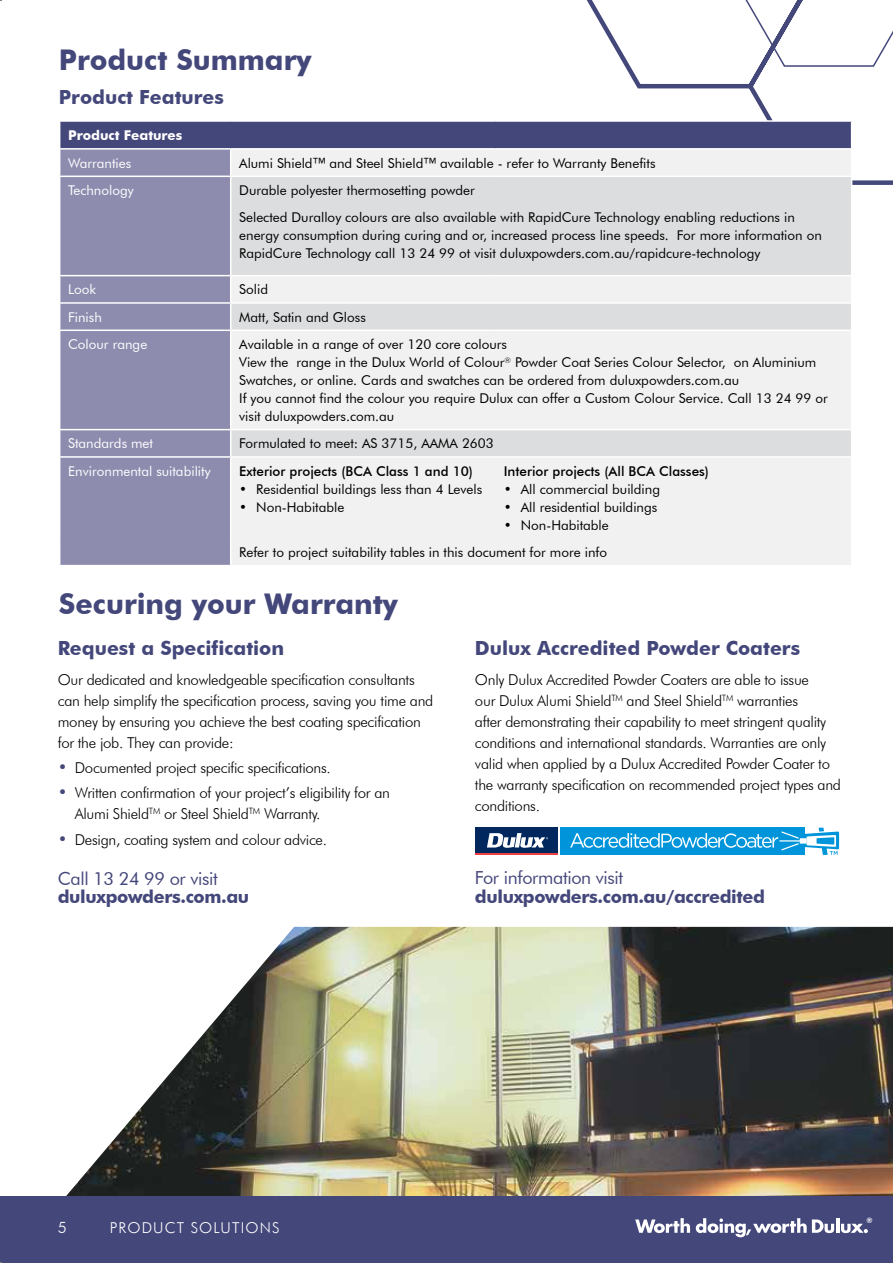
<style>
.page{position:relative;width:893px;height:1263px;background:#fff}
.page>*{position:absolute;margin:0;border:0;box-sizing:border-box;transform-origin:0 0}
.t1{font:700 28.5px "Futura BT";color:#44477a}
.t2{font:700 19.5px "Futura BT";color:#44477a}
.t3{font:700 18px "Futura BT";letter-spacing:-.02em;color:#44477a}
.t4{font:18px "Futura BT";letter-spacing:-.02em;color:#44477a}
.t5{font:300 15.75px "Futura BT";color:#fff}
.t6{font:300 15px/21px "Futura BT";letter-spacing:-.02em;color:#000}
.t7{font:300 15px "Futura BT";letter-spacing:.075em;color:#fff}
.t8{font:13.5px/18px "Futura BT";color:#000}
.t9{font:13.5px "Futura BT";color:#fff}
.t10{font:500 13.5px "Futura BT";color:#000}
.t11{font:700 13.5px "Futura BT";color:#fff}
.t12{font:700 7.35px "Futura BT";color:#fff}
.s1{font-family:"Futura"}
.s2{font-weight:700;font-size:16.5px;color:#44477a}
</style>
<div class="page">
<img style="left:58px;top:927px;width:835px;height:270px">
<svg style="left:586px;top:0;width:307px;height:185px"></svg>
<div style="left:0;top:1197px;width:893px;height:66px;background:#44477a"></div>
<div style="left:60px;top:121px;width:792px;height:28px;background:#44477a"></div>
<svg style="left:60px;top:150px;width:170px;height:415px;background:#9291b2"></svg>
<div style="left:232px;top:150px;width:619px;height:415px;background:#f1f1f2"></div>
<svg style="left:231px;top:177px;width:620px;height:279px;fill:#dcddde"></svg>
<hr style="left:59px;top:120px;width:172px;height:2px;background:#fff">
<hr style="left:231px;top:120px;width:264px;height:2px;background:#fff">
<hr style="left:495px;top:120px;width:357px;height:2px;background:#fff">
<hr style="left:59px;top:148px;width:172px;height:2px;background:#fff">
<hr style="left:231px;top:148px;width:264px;height:2px;background:#fff">
<hr style="left:495px;top:148px;width:357px;height:2px;background:#fff">
<hr style="left:59px;top:176px;width:172px;height:1px;background:#fff">
<hr style="left:231px;top:176px;width:264px;height:1px;background:#fff">
<hr style="left:495px;top:176px;width:357px;height:1px;background:#fff">
<hr style="left:851px;top:177px;width:1px;height:98px;background:#fff">
<hr style="left:59px;top:275px;width:172px;height:1px;background:#fff">
<hr style="left:231px;top:275px;width:264px;height:1px;background:#fff">
<hr style="left:495px;top:275px;width:357px;height:1px;background:#fff">
<hr style="left:59px;top:302px;width:172px;height:2px;background:#fff">
<hr style="left:231px;top:302px;width:264px;height:2px;background:#fff">
<hr style="left:495px;top:302px;width:357px;height:2px;background:#fff">
<hr style="left:59px;top:330px;width:172px;height:1px;background:#fff">
<hr style="left:231px;top:330px;width:264px;height:1px;background:#fff">
<hr style="left:495px;top:330px;width:357px;height:1px;background:#fff">
<hr style="left:59px;top:429px;width:172px;height:1px;background:#fff">
<hr style="left:231px;top:429px;width:264px;height:1px;background:#fff">
<hr style="left:495px;top:429px;width:357px;height:1px;background:#fff">
<hr style="left:59px;top:456px;width:172px;height:2px;background:#fff">
<hr style="left:231px;top:456px;width:264px;height:2px;background:#fff">
<hr style="left:495px;top:456px;width:357px;height:2px;background:#fff">
<div style="left:561px;top:828px;width:244px;height:27px;background:#0095da"></div>
<div style="left:475px;top:828px;width:82px;height:25px;background:#00285e"></div>
<hr style="left:475px;top:853px;width:82px;height:2px;background:#ef3d42">
<svg style="left:487px;top:833px;width:61px;height:15px"></svg>
<svg style="left:570px;top:828px;width:269px;height:27px"></svg>
<svg style="left:635px;top:1218px;width:55px;height:15px"></svg>
<svg style="left:696px;top:1218px;width:138px;height:19px"></svg>
<hr style="left:836px;top:1218px;width:3px;height:15px;background:#fff">
<svg style="left:841px;top:1224px;width:27px;height:9px"></svg>
<svg style="left:738px;top:0;width:155px;height:176px"></svg>
<h1 class="t1" style="left:59px;top:42px;width:254px">Product Summary</h1>
<h2 class="t2" style="left:59px;top:85px;width:167px">Product Features</h2>
<p class="t11" style="left:68px;top:127px;width:116px">Product Features</p>
<p class="t9" style="left:68px;top:155px;width:65px">Warranties</p>
<p class="t8" style="left:239px;top:154px;width:418px">Alumi Shield<span class="s1">™</span> and Steel Shield<span class="s1">™</span> available - refer to Warranty Benefits</p>
<p class="t9" style="left:68px;top:182px;width:67px">Technology</p>
<p class="t8" style="left:239px;top:177px;width:557px;line-height:26.5px">Durable polyester thermosetting powder<br>Selected Duralloy colours are also available with RapidCure Technology enabling reductions in</p>
<p class="t8" style="left:239px;top:226px;width:584px">energy consumption during curing and or, increased process line speeds. For more information on<br>RapidCure Technology call 13 24 99 ot visit duluxpowders.com.au/rapidcure-technology</p>
<p class="t9" style="left:68px;top:281px;width:29px">Look</p>
<p class="t8" style="left:239px;top:281px;width:30px">Solid</p>
<p class="t9" style="left:68px;top:309px;width:35px">Finish</p>
<p class="t8" style="left:239px;top:308px;width:128px">Matt, Satin and Gloss</p>
<p class="t9" style="left:68px;top:336px;width:81px">Colour range</p>
<p class="t8" style="left:239px;top:335px;width:590px">Available in a range of over 120 core colours<br>View the range in the Dulux World of Colour<sup>®</sup> Powder Coat Series Colour Selector, on Aluminium Swatches, or online. Cards and swatches can be ordered from duluxpowders.com.au<br>If you cannot find the colour you require Dulux can offer a Custom Colour Service. Call 13 24 99 or visit duluxpowders.com.au</p>
<p class="t9" style="left:68px;top:435px;width:86px">Standards met</p>
<p class="t8" style="left:239px;top:434px;width:256px">Formulated to meet: AS 3715, AAMA 2603</p>
<p class="t9" style="left:68px;top:463px;width:144px">Environmental suitability</p>
<p class="t10" style="left:239px;top:463px;width:235px">Exterior projects (BCA Class 1 and 10)</p>
<p class="t8" style="left:239px;top:480px;width:245px">• Residential buildings less than 4 Levels</p>
<p class="t8" style="left:239px;top:498px;width:107px">• Non-Habitable</p>
<p class="t10" style="left:504px;top:463px;width:207px">Interior projects (All BCA Classes)</p>
<p class="t8" style="left:504px;top:480px;width:158px">• All commercial building</p>
<p class="t8" style="left:504px;top:498px;width:155px">• All residential buildings</p>
<p class="t8" style="left:239px;top:511px;width:371px;line-height:27.3px;text-align:right">• Non-Habitable<br>Refer to project suitability tables in this document for more info</p>
<h1 class="t1" style="left:59px;top:587px;width:341px">Securing your Warranty</h1>
<h2 class="t2" style="left:58px;top:637px;width:228px">Request a Specification</h2>
<p class="t6" style="left:58px;top:669px;width:377px">Our dedicated and knowledgeable specification consultants can help simplify the specification process, saving you time and money by ensuring you achieve the best coating specification for the job. They can provide:</p>
<p class="t6" style="left:58px;top:757px;width:275px"><span class="s2">•</span> Documented project specific specifications.</p>
<p class="t6" style="left:75px;top:782px;width:317px;text-indent:-17px"><span class="s2">•</span> Written confirmation of your project’s eligibility for an<br>Alumi Shield<sup>TM</sup> or Steel Shield<sup>TM</sup> Warranty.</p>
<p class="t6" style="left:58px;top:829px;width:271px"><span class="s2">•</span> Design, coating system and colour advice.</p>
<h3 class="t4" style="left:58px;top:867px;width:162px">Call 13 24 99 or visit</h3>
<h3 class="t3" style="left:58px;top:886px;width:193px">duluxpowders.com.au</h3>
<h2 class="t2" style="left:475px;top:637px;width:327px">Dulux Accredited Powder Coaters</h2>
<p class="t6" style="left:475px;top:669px;width:368px">Only Dulux Accredited Powder Coaters are able to issue<br>our Dulux Alumi Shield<sup>TM</sup> and Steel Shield<sup>TM</sup> warranties<br>after demonstrating their capability to meet stringent quality conditions and international standards. Warranties are only valid when applied by a Dulux Accredited Powder Coater to the warranty specification on recommended project types and conditions.</p>
<h3 class="t4" style="left:475px;top:867px;width:150px">For information visit</h3>
<h3 class="t3" style="left:475px;top:886px;width:292px">duluxpowders.com.au/accredited</h3>
<p class="t5" style="left:58px;top:1218px;width:11px">5</p>
<p class="t7" style="left:110px;top:1218px;width:171px">PRODUCT SOLUTIONS</p>
<p class="t12" style="left:866px;top:1216px;width:8px">®</p>
</div>
